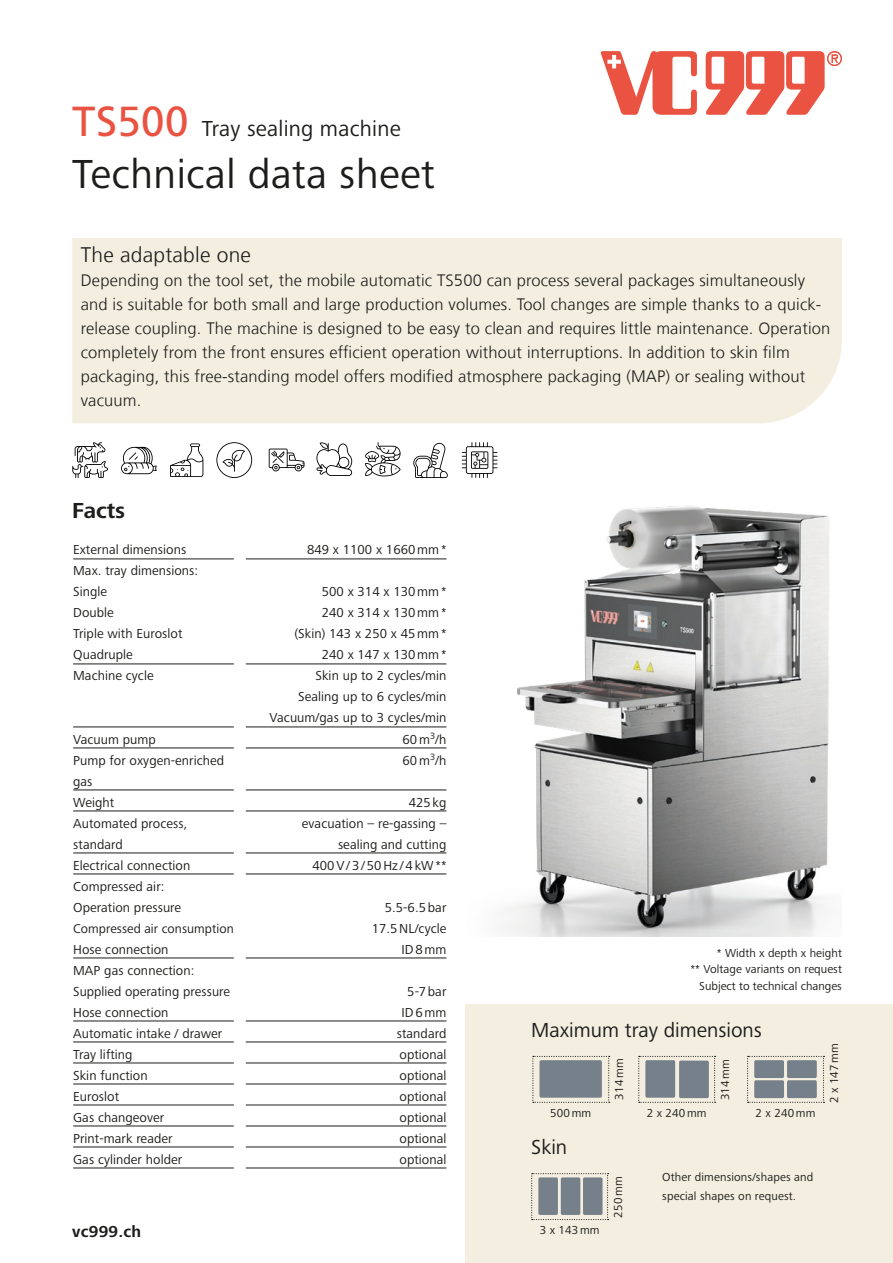
<style>
.page{position:relative;width:893px;height:1263px;background:#fff}
.page>*{position:absolute;margin:0;border:0;box-sizing:border-box;transform-origin:0 0}
.t1{font:42px "Frutiger Next LTW1 G";letter-spacing:.01em;color:#1d1d1b}
.t2{font:22.5px "Frutiger Next LTW1 G";letter-spacing:.01em;color:#1d1d1b}
.t3{font:700 22.5px "Frutiger Next LTW1 G";color:#1d1d1b}
.t4{font:21px "Frutiger Next LTW1 G";color:#1d1d1b}
.t5{font:300 21px "Frutiger LT Com";letter-spacing:.01em;color:#1d1d1b}
.t6{font:300 16.5px/24px "Frutiger LT Com";letter-spacing:.01em;color:#1d1d1b}
.t7{font:700 16.5px "Frutiger Next LTW1 G";letter-spacing:.01em;color:#1d1d1b}
._01_Lauftext{font:13.5px/21px "Frutiger Next LTW1 G";letter-spacing:.005em;color:#1d1d1b}
._01_Lauftext-2{font:13.2px "Frutiger Next LTW1 G";letter-spacing:.005em;color:#1d1d1b}
._01_Lauftext-3{font:12px/18.8px "Frutiger Next LTW1 G";letter-spacing:.01em;color:#1d1d1b}
.s1{font-family:"Frutiger LT Com";font-size:42px;color:#ea5342}
</style>
<div class="page">
<svg style="left:365px;top:442px;width:36px;height:34px"></svg>
<svg style="left:413px;top:442px;width:35px;height:36px"></svg>
<svg style="left:216px;top:442px;width:36px;height:36px"></svg>
<svg style="left:170px;top:443px;width:33px;height:34px"></svg>
<svg style="left:316px;top:442px;width:36px;height:34px"></svg>
<svg style="left:72px;top:442px;width:36px;height:36px"></svg>
<svg style="left:462px;top:442px;width:35px;height:36px"></svg>
<svg style="left:121px;top:447px;width:36px;height:27px"></svg>
<svg style="left:269px;top:449px;width:35px;height:22px"></svg>
<img style="left:504px;top:505px;width:326px;height:432px">
<svg style="left:705px;top:51px;width:137px;height:64px"></svg>
<svg style="left:600px;top:51px;width:97px;height:64px"></svg>
<div style="left:466px;top:1004px;width:427px;height:259px;background:#f4eee0"></div>
<svg style="left:747px;top:1056px;width:77px;height:47px"></svg>
<svg style="left:531px;top:1173px;width:78px;height:47px"></svg>
<div style="left:583px;top:1177px;width:20px;height:38px;background:#76808a;border-radius:2px"></div>
<div style="left:561px;top:1177px;width:19px;height:38px;background:#76808a;border-radius:2px"></div>
<svg style="left:638px;top:1056px;width:78px;height:47px"></svg>
<svg style="left:532px;top:1056px;width:78px;height:47px"></svg>
<div style="left:72px;top:238px;width:770px;height:185px;background:#f4eee0"></div>
<hr style="left:73px;top:559px;width:161px;height:1px;background:#1d1d1b">
<hr style="left:73px;top:664px;width:161px;height:1px;background:#1d1d1b">
<hr style="left:73px;top:727px;width:161px;height:1px;background:#1d1d1b">
<hr style="left:73px;top:748px;width:161px;height:1px;background:#1d1d1b">
<hr style="left:73px;top:790px;width:161px;height:1px;background:#1d1d1b">
<hr style="left:73px;top:811px;width:161px;height:1px;background:#1d1d1b">
<hr style="left:73px;top:853px;width:161px;height:1px;background:#1d1d1b">
<hr style="left:73px;top:874px;width:161px;height:1px;background:#1d1d1b">
<hr style="left:73px;top:958px;width:161px;height:1px;background:#1d1d1b">
<hr style="left:73px;top:1021px;width:161px;height:1px;background:#1d1d1b">
<hr style="left:73px;top:1042px;width:161px;height:1px;background:#1d1d1b">
<hr style="left:73px;top:1063px;width:161px;height:1px;background:#1d1d1b">
<hr style="left:73px;top:1084px;width:161px;height:1px;background:#1d1d1b">
<hr style="left:73px;top:1105px;width:161px;height:1px;background:#1d1d1b">
<hr style="left:73px;top:1126px;width:161px;height:1px;background:#1d1d1b">
<hr style="left:73px;top:1147px;width:161px;height:1px;background:#1d1d1b">
<hr style="left:73px;top:1168px;width:161px;height:1px;background:#1d1d1b">
<hr style="left:246px;top:559px;width:200px;height:1px;background:#1d1d1b">
<hr style="left:246px;top:664px;width:200px;height:1px;background:#1d1d1b">
<hr style="left:246px;top:727px;width:200px;height:1px;background:#1d1d1b">
<hr style="left:246px;top:748px;width:200px;height:1px;background:#1d1d1b">
<hr style="left:246px;top:790px;width:200px;height:1px;background:#1d1d1b">
<hr style="left:246px;top:811px;width:200px;height:1px;background:#1d1d1b">
<hr style="left:246px;top:853px;width:200px;height:1px;background:#1d1d1b">
<hr style="left:246px;top:874px;width:200px;height:1px;background:#1d1d1b">
<hr style="left:246px;top:958px;width:200px;height:1px;background:#1d1d1b">
<hr style="left:246px;top:1021px;width:200px;height:1px;background:#1d1d1b">
<hr style="left:246px;top:1042px;width:200px;height:1px;background:#1d1d1b">
<hr style="left:246px;top:1063px;width:200px;height:1px;background:#1d1d1b">
<hr style="left:246px;top:1084px;width:200px;height:1px;background:#1d1d1b">
<hr style="left:246px;top:1105px;width:200px;height:1px;background:#1d1d1b">
<hr style="left:246px;top:1126px;width:200px;height:1px;background:#1d1d1b">
<hr style="left:246px;top:1147px;width:200px;height:1px;background:#1d1d1b">
<hr style="left:246px;top:1168px;width:200px;height:1px;background:#1d1d1b">
<p class="t2" style="left:72px;top:115px;width:330px"><span class="s1">TS500</span> Tray sealing machine</p>
<p class="t1" style="left:72px;top:150px;width:364px">Technical data sheet</p>
<p class="t5" style="left:81px;top:243px;width:172px">The adaptable one</p>
<p class="t6" style="left:81px;top:269px;width:751px">Depending on the tool set, the mobile automatic TS500 can process several packages simultaneously and is suitable for both small and large production volumes. Tool changes are simple thanks to a quick&shy;release coupling. The machine is designed to be easy to clean and requires little maintenance. Operation completely from the front ensures efficient operation without interruptions. In addition to skin film packaging, this free-standing model offers modified atmosphere packaging (MAP) or sealing without vacuum.</p>
<p class="t3" style="left:72px;top:498px;width:55px">Facts</p>
<p class="_01_Lauftext" style="left:73px;top:540px;width:115px">External dimensions</p>
<p class="_01_Lauftext" style="left:73px;top:561px;width:127px">Max. tray dimensions:<br>Single<br>Double<br>Triple with Euroslot<br>Quadruple</p>
<p class="_01_Lauftext" style="left:73px;top:666px;width:82px">Machine cycle</p>
<p class="_01_Lauftext" style="left:73px;top:729px;width:84px">Vacuum pump</p>
<p class="_01_Lauftext" style="left:73px;top:750px;width:152px">Pump for oxygen-enriched gas</p>
<p class="_01_Lauftext" style="left:73px;top:792px;width:43px">Weight</p>
<p class="_01_Lauftext" style="left:73px;top:813px;width:116px">Automated process, standard</p>
<p class="_01_Lauftext" style="left:73px;top:855px;width:119px">Electrical connection</p>
<p class="_01_Lauftext" style="left:73px;top:876px;width:110px">Compressed air:<br>Operation pressure</p>
<p class="_01_Lauftext-2" style="left:73px;top:920px;width:162px">Compressed air consumption</p>
<p class="_01_Lauftext" style="left:73px;top:939px;width:97px">Hose connection</p>
<p class="_01_Lauftext" style="left:73px;top:960px;width:158px">MAP gas connection:<br>Supplied operating pressure<br>Hose connection</p>
<p class="_01_Lauftext" style="left:73px;top:1023px;width:151px">Automatic intake / drawer</p>
<p class="_01_Lauftext" style="left:73px;top:1044px;width:61px">Tray lifting</p>
<p class="_01_Lauftext" style="left:73px;top:1065px;width:76px">Skin function</p>
<p class="_01_Lauftext" style="left:73px;top:1086px;width:48px">Euroslot</p>
<p class="_01_Lauftext" style="left:73px;top:1107px;width:93px">Gas changeover</p>
<p class="_01_Lauftext" style="left:73px;top:1128px;width:101px">Print-mark reader</p>
<p class="_01_Lauftext" style="left:73px;top:1149px;width:111px">Gas cylinder holder</p>
<p class="t7" style="left:72px;top:1221px;width:70px">vc999.ch</p>
<p class="_01_Lauftext" style="left:307px;top:540px;width:141px">849 x 1100 x 1660 mm *</p>
<p class="_01_Lauftext" style="left:295px;top:582px;width:153px;text-align:right">500 x 314 x 130mm *<br>240 x 314 x 130mm * (Skin) 143 x 250 x 45mm *<br>240 x 147 x 130mm *</p>
<p class="_01_Lauftext" style="left:270px;top:666px;width:178px;text-align:right">Skin up to 2 cycles/min<br>Sealing up to 6 cycles/min<br>Vacuum/gas up to 3 cycles/min</p>
<p class="_01_Lauftext" style="left:402px;top:729px;width:45px">60m<sup>3</sup>/h</p>
<p class="_01_Lauftext" style="left:402px;top:750px;width:45px">60m<sup>3</sup>/h</p>
<p class="_01_Lauftext" style="left:409px;top:792px;width:39px">425kg</p>
<p class="_01_Lauftext" style="left:302px;top:813px;width:146px;text-align:right">evacuation – re-gassing – sealing and cutting</p>
<p class="_01_Lauftext" style="left:312px;top:855px;width:135px">400V/3/50Hz/4kW**</p>
<p class="_01_Lauftext" style="left:372px;top:897px;width:76px;text-align:right">5.5-6.5bar<br>17.5NL/cycle<br>ID8mm</p>
<p class="_01_Lauftext" style="left:401px;top:981px;width:47px;text-align:center">5-7bar<br>ID6mm</p>
<p class="_01_Lauftext" style="left:397px;top:1023px;width:51px">standard</p>
<p class="_01_Lauftext" style="left:399px;top:1044px;width:48px">optional</p>
<p class="_01_Lauftext" style="left:399px;top:1065px;width:48px">optional</p>
<p class="_01_Lauftext" style="left:399px;top:1086px;width:48px">optional</p>
<p class="_01_Lauftext" style="left:399px;top:1107px;width:48px">optional</p>
<p class="_01_Lauftext" style="left:399px;top:1128px;width:48px">optional</p>
<p class="_01_Lauftext" style="left:399px;top:1149px;width:48px">optional</p>
<p class="_01_Lauftext-3" style="left:690px;top:945px;width:153px;line-height:16.5px;text-align:right">* Width x depth x height<br>** Voltage variants on request</p>
<p class="_01_Lauftext-3" style="left:699px;top:977px;width:144px">Subject to technical changes</p>
<p class="t4" style="left:531px;top:1017px;width:232px">Maximum tray dimensions</p>
<p class="_01_Lauftext-3" style="left:550px;top:1104px;width:43px">500 mm</p>
<p class="t4" style="left:531px;top:1135px;width:38px">Skin</p>
<p class="_01_Lauftext-3" style="left:540px;top:1221px;width:61px">3 x 143 mm</p>
<p class="_01_Lauftext-3" style="left:610px;top:1100px;width:43px;rotate:-90deg">314 mm</p>
<p class="_01_Lauftext-3" style="left:609px;top:1217px;width:43px;rotate:-90deg">250 mm</p>
<p class="_01_Lauftext-3" style="left:647px;top:1104px;width:61px">2 x 240 mm</p>
<p class="_01_Lauftext-3" style="left:716px;top:1100px;width:43px;rotate:-90deg">314 mm</p>
<p class="_01_Lauftext-3" style="left:756px;top:1104px;width:61px">2 x 240 mm</p>
<p class="_01_Lauftext-3" style="left:662px;top:1168px;width:153px">Other dimensions/shapes and special shapes on request.</p>
<p class="_01_Lauftext-3" style="left:825px;top:1103px;width:61px;rotate:-90deg">2 x 147 mm</p>
</div>
